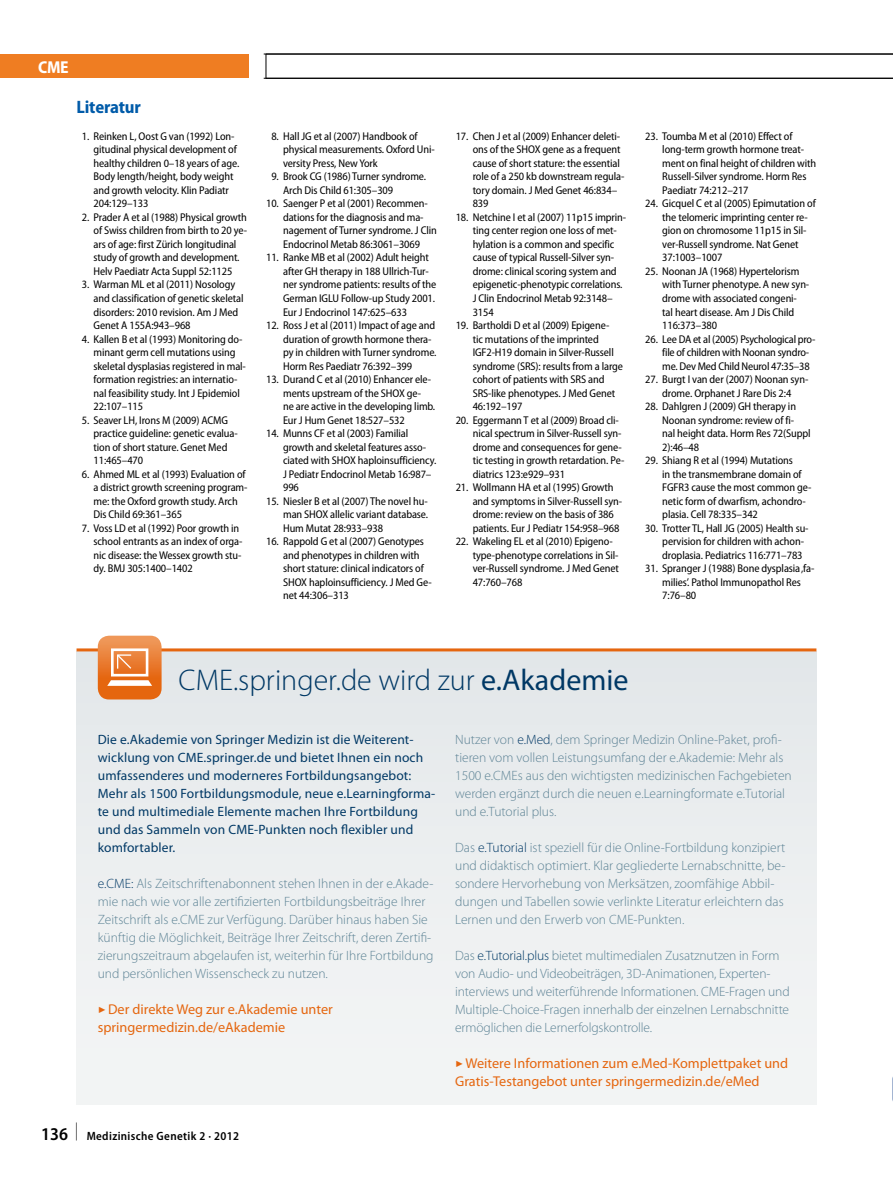
<style>
.page{position:relative;width:893px;height:1187px;background:#fff}
.page>*{position:absolute;margin:0;border:0;box-sizing:border-box;transform-origin:0 0}
._20{font:300 30px "Myriad Pro";color:#003865}
._999_012_u1_12ptVorN{font:700 semi-condensed 18px "Myriad Pro";letter-spacing:-.01em;color:#005ba9}
.t1{font:700 semi-condensed 17.25px "Myriad Pro";color:#fff}
._01_base{font:14.25px/18px "Myriad Pro";color:#e5660f}
._01_base-2{font:300 13.5px/18px "Myriad Pro";color:#5d8395}
._01_base-3{font:13.5px/18px "Myriad Pro";letter-spacing:.01em;color:#003865}
.t2{font:600 semi-condensed 12px "Myriad Pro";letter-spacing:.03em;color:#000}
._023_literatur{font:semi-condensed 11.25px/13.5px "Myriad Pro";letter-spacing:-.01em;color:#000}
.s1{font-weight:400}
.s2{color:#003865}
.s3{font-family:"S Buttons";font-size:10.5px}
.s4{font-size:18px}
</style>
<div class="page">
<div style="left:0;top:54px;width:249px;height:24px;background:#ef7d22"></div>
<svg style="left:266px;top:55px;width:1px;height:23px"></svg>
<hr style="left:892px;top:225px;width:1px;height:849px;background:#e5eefa">
<hr style="left:264px;top:54px;width:629px;height:1px;background:#000">
<hr style="left:264px;top:78px;width:629px;height:1px;background:#000">
<div style="left:77px;top:651px;width:739px;height:452px;background:#edeff0"></div>
<hr style="left:77px;top:648px;width:739px;height:3px;background:#e5660f">
<svg style="left:98px;top:635px;width:64px;height:64px;background:#ec9153"></svg>
<h3 class="t1" style="left:38px;top:57px;width:32px">CME</h3>
<p class="_999_012_u1_12ptVorN" style="left:77px;top:97px;width:66px">Literatur</p>
<p class="_023_literatur" style="left:94px;top:130px;width:147px;text-indent:-12px">1. Reinken L, Oost G van (1992) Lon&shy;gitudinal physical development of healthy children 0–18 years of age.<br>Body length/height, body weight and growth velocity. Klin Padiatr<br>204:129–133</p>
<p class="_023_literatur" style="left:94px;top:211px;width:155px;text-indent:-12px">2. Prader A et al (1988) Physical growth of Swiss children from birth to 20 ye&shy;ars of age: first Zürich longitudinal study of growth and development.<br>Helv Paediatr Acta Suppl 52:1125</p>
<p class="_023_literatur" style="left:94px;top:278px;width:152px;text-indent:-12px">3. Warman ML et al (2011) Nosology and classification of genetic skeletal disorders: 2010 revision. Am J Med<br>Genet A 155A:943–968</p>
<p class="_023_literatur" style="left:94px;top:332px;width:154px;text-indent:-12px">4. Kallen B et al (1993) Monitoring do&shy;minant germ cell mutations using skeletal dysplasias registered in mal&shy;formation registries: an internatio&shy;nal feasibility study. Int J Epidemiol 22:107–115</p>
<p class="_023_literatur" style="left:94px;top:413px;width:146px;text-indent:-12px">5. Seaver LH, Irons M (2009) ACMG practice guideline: genetic evalua&shy;tion of short stature. Genet Med<br>11:465–470</p>
<p class="_023_literatur" style="left:94px;top:467px;width:155px;text-indent:-12px">6. Ahmed ML et al (1993) Evaluation of a district growth screening program&shy;me: the Oxford growth study. Arch<br>Dis Child 69:361–365</p>
<p class="_023_literatur" style="left:94px;top:521px;width:150px;text-indent:-12px">7. Voss LD et al (1992) Poor growth in school entrants as an index of orga&shy;nic disease: theWessex growth stu&shy;dy. BMJ 305:1400–1402</p>
<p class="_023_literatur" style="left:283px;top:130px;width:153px;text-indent:-12px">8. Hall JG et al (2007) Handbook of physical measurements. Oxford Uni&shy;versity Press, NewYork</p>
<p class="_023_literatur" style="left:283px;top:170px;width:145px;text-indent:-12px">9. Brook CG (1986) Turner syndrome.<br>Arch Dis Child 61:305–309</p>
<p class="_023_literatur" style="left:283px;top:197px;width:155px;text-indent:-17px">10. Saenger P et al (2001) Recommen&shy;dations for the diagnosis and ma&shy;nagement of Turner syndrome. J Clin Endocrinol Metab 86:3061–3069</p>
<p class="_023_literatur" style="left:283px;top:251px;width:155px;text-indent:-17px">11. Ranke MB et al (2002) Adult height after GH therapy in 188 Ullrich-Tur&shy;ner syndrome patients: results of the German IGLU Follow-up Study 2001.<br>Eur J Endocrinol 147:625–633</p>
<p class="_023_literatur" style="left:283px;top:319px;width:155px;text-indent:-17px">12. Ross J et al (2011) Impact of age and duration of growth hormone thera&shy;py in children with Turner syndrome.<br>Horm Res Paediatr 76:392–399</p>
<p class="_023_literatur" style="left:283px;top:373px;width:154px;text-indent:-17px">13. Durand C et al (2010) Enhancer ele&shy;ments upstream of the SHOX ge-<br>ne are active in the developing limb.<br>Eur J Hum Genet 18:527–532</p>
<p class="_023_literatur" style="left:283px;top:427px;width:155px;text-indent:-17px">14. Munns CF et al (2003) Familial growth and skeletal features asso&shy;ciated with SHOX haploinsufficiency.<br>J Pediatr Endocrinol Metab 16:987–<br>996</p>
<p class="_023_literatur" style="left:283px;top:494px;width:147px;text-align:justify;text-indent:-17px">15. Niesler B et al (2007) The novel hu&shy;man SHOX allelic variant database.<br>Hum Mutat 28:933–938</p>
<p class="_023_literatur" style="left:283px;top:535px;width:150px;text-indent:-17px">16. Rappold G et al (2007) Genotypes and phenotypes in children with short stature: clinical indicators of<br>SHOX haploinsufficiency. J Med Ge&shy;net 44:306–313</p>
<p class="_023_literatur" style="left:473px;top:130px;width:153px;text-indent:-17px">17. Chen J et al (2009) Enhancer deleti&shy;ons of the SHOX gene as a frequent cause of short stature: the essential role of a 250 kb downstream regula&shy;tory domain. J Med Genet 46:834–<br>839</p>
<p class="_023_literatur" style="left:473px;top:211px;width:155px;text-indent:-17px">18. Netchine I et al (2007) 11p15 imprin&shy;ting center region one loss of met&shy;hylation is a common and specific cause of typical Russell-Silver syn&shy;drome: clinical scoring system and epigenetic-phenotypic correlations.<br>J Clin Endocrinol Metab 92:3148–<br>3154</p>
<p class="_023_literatur" style="left:473px;top:319px;width:152px;text-indent:-17px">19. Bartholdi D et al (2009) Epigene-<br>tic mutations of the imprinted<br>IGF2-H19 domain in Silver-Russell syndrome (SRS): results from a large cohort of patients with SRS and<br>SRS-like phenotypes. J Med Genet<br>46:192–197</p>
<p class="_023_literatur" style="left:473px;top:413px;width:153px;text-indent:-17px">20. Eggermann T et al (2009) Broad cli&shy;nical spectrum in Silver-Russell syn&shy;drome and consequences for gene&shy;tic testing in growth retardation. Pe&shy;diatrics 123:e929–931</p>
<p class="_023_literatur" style="left:473px;top:481px;width:151px;text-indent:-17px">21. Wollmann HA et al (1995) Growth and symptoms in Silver-Russell syn&shy;drome: review on the basis of 386 patients. Eur J Pediatr 154:958–968</p>
<p class="_023_literatur" style="left:473px;top:535px;width:148px;text-indent:-17px">22. Wakeling EL et al (2010) Epigeno&shy;type-phenotype correlations in Sil&shy;ver-Russell syndrome. J Med Genet<br>47:760–768</p>
<p class="_023_literatur" style="left:662px;top:130px;width:155px;text-indent:-17px">23. Toumba M et al (2010) Effect of long-term growth hormone treat&shy;ment on final height of children with<br>Russell-Silver syndrome. Horm Res<br>Paediatr 74:212–217</p>
<p class="_023_literatur" style="left:662px;top:197px;width:155px;text-indent:-17px">24. Gicquel C et al (2005) Epimutation of the telomeric imprinting center re&shy;gion on chromosome 11p15 in Sil&shy;ver-Russell syndrome. Nat Genet<br>37:1003–1007</p>
<p class="_023_literatur" style="left:662px;top:265px;width:149px;text-indent:-17px">25. Noonan JA (1968) Hypertelorism with Turner phenotype. A new syn&shy;drome with associated congeni&shy;tal heart disease. Am J Dis Child<br>116:373–380</p>
<p class="_023_literatur" style="left:662px;top:332px;width:155px;text-indent:-17px">26. Lee DA et al (2005) Psychological pro&shy;file of children with Noonan syndro&shy;me. Dev Med Child Neurol 47:35–38</p>
<p class="_023_literatur" style="left:645px;top:373px;width:165px;text-align:center">27. Burgt I van der (2007) Noonan syn&shy;drome. Orphanet J Rare Dis 2:4</p>
<p class="_023_literatur" style="left:662px;top:400px;width:150px;text-indent:-17px">28. Dahlgren J (2009) GH therapy in<br>Noonan syndrome: review of fi-<br>nal height data. Horm Res 72(Suppl<br>2):46–48</p>
<p class="_023_literatur" style="left:662px;top:454px;width:151px;text-indent:-17px">29. Shiang R et al (1994) Mutations<br>in the transmembrane domain of<br>FGFR3 cause the most common ge&shy;netic form of dwarfism, achondro&shy;plasia. Cell 78:335–342</p>
<p class="_023_literatur" style="left:662px;top:521px;width:148px;text-indent:-17px">30. Trotter TL, Hall JG (2005) Health su&shy;pervision for children with achon&shy;droplasia. Pediatrics 116:771–783</p>
<p class="_023_literatur" style="left:662px;top:562px;width:154px;text-indent:-17px">31. Spranger J (1988) Bone dysplasia‚fa&shy;milies’. Pathol Immunopathol Res<br>7:76–80</p>
<p class="_20" style="left:179px;top:663px;width:451px">CME.springer.de wird zur <span class="s1">e.Akademie</span></p>
<p class="_01_base-3" style="left:98px;top:730px;width:339px">Die e.Akademie von Springer Medizin ist die Weiterent&shy;wicklung von CME.springer.de und bietet Ihnen ein noch umfassenderes und moderneres Fortbildungsangebot:<br>Mehr als 1500 Fortbildungsmodule, neue e.Learningforma&shy;te und multimediale Elemente machen Ihre Fortbildung und das Sammeln von CME-Punkten noch flexibler und komfortabler.</p>
<p class="_01_base-2" style="left:98px;top:874px;width:337px"><span class="s2">e.CME:</span> Als Zeitschriftenabonnent stehen Ihnen in der e.Akade&shy;mie nach wie vor alle zertifizierten Fortbildungsbeiträge Ihrer Zeitschrift als e.CME zur Verfügung. Darüber hinaus haben Sie künftig die Möglichkeit, Beiträge Ihrer Zeitschrift, deren Zertifi&shy;zierungszeitraum abgelaufen ist, weiterhin für Ihre Fortbildung und persönlichen Wissenscheck zu nutzen.</p>
<p class="_01_base" style="left:98px;top:999px;width:237px"><span class="s3">7</span> Der direkte Weg zur e.Akademie unter</p>
<p class="_01_base" style="left:98px;top:1017px;width:189px">springermedizin.de/eAkademie</p>
<p class="_01_base-2" style="left:455px;top:730px;width:338px">Nutzer von <span class="s2">e.Med</span>, dem Springer Medizin Online-Paket, profi&shy;tieren vom vollen Leistungsumfang der e.Akademie: Mehr als 1500 e.CMEs aus den wichtigsten medizinischen Fachgebieten werden ergänzt durch die neuen e.Learningformate e.Tutorial und e.Tutorial plus.</p>
<p class="_01_base-2" style="left:455px;top:838px;width:332px">Das <span class="s2">e.Tutorial</span> ist speziell für die Online-Fortbildung konzipiert und didaktisch optimiert. Klar gegliederte Lernabschnitte, be&shy;sondere Hervorhebung von Merksätzen, zoomfähige Abbil&shy;dungen und Tabellen sowie verlinkte Literatur erleichtern das Lernen und den Erwerb von CME-Punkten.</p>
<p class="_01_base-2" style="left:455px;top:946px;width:336px">Das <span class="s2">e.Tutorial.plus</span> bietet multimedialen Zusatznutzen in Form von Audio- und Videobeiträgen, 3D-Animationen, Experten&shy;interviews und weiterführende Informationen. CME-Fragen und Multiple-Choice-Fragen innerhalb der einzelnen Lernabschnitte ermöglichen die Lernerfolgskontrolle.</p>
<p class="_01_base" style="left:455px;top:1053px;width:334px"><span class="s3">7</span> Weitere Informationen zum e.Med-Komplettpaket und<br>Gratis-Testangebot unter springermedizin.de/eMed</p>
<p class="t2" style="left:41px;top:1129px;width:200px"><span class="s4">136 </span><sup>|</sup> Medizinische Genetik 2 · 2012</p>
</div>
